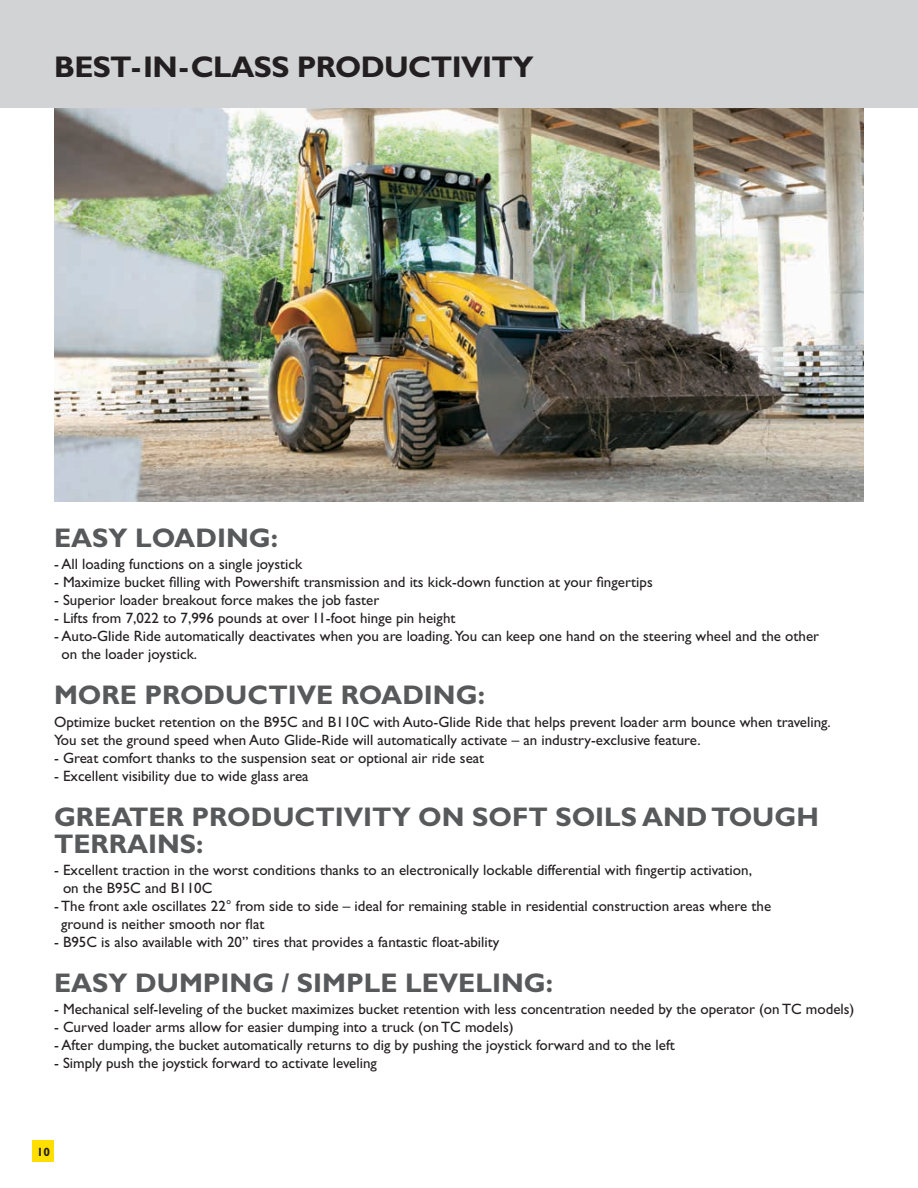
<style>
.page{position:relative;width:918px;height:1188px;background:#fff}
.page>*{position:absolute;margin:0;border:0;box-sizing:border-box;transform-origin:0 0}
.t1{font:700 30px "Gill Sans";letter-spacing:-.02em;color:#231f20}
.t2{font:700 27px/27px "Gill Sans";color:#58595b}
.t3{font:15px/18px "Gill Sans";color:#231f20}
.t4{font:700 12px "Gill Sans";color:#231f20}
</style>
<div class="page">
<img style="left:54px;top:108px;width:810px;height:393px">
<div style="left:33px;top:1141px;width:21px;height:21px;background:#ffde00"></div>
<div style="left:0;top:0;width:918px;height:108px;background:#d1d3d4"></div>
<h1 class="t1" style="left:54px;top:49px;width:481px">BEST -IN-CLASS PRODUCTIVITY</h1>
<h2 class="t2" style="left:54px;top:524px;width:226px">EASY LOADING:</h2>
<p class="t3" style="left:54px;top:555px;width:250px">- All loading functions on a single joystick</p>
<p class="t3" style="left:54px;top:573px;width:600px">- Maximize bucket filling with Powershift transmission and its kick-down function at your fingertips</p>
<p class="t3" style="left:54px;top:591px;width:327px">- Superior loader breakout force makes the job faster</p>
<p class="t3" style="left:54px;top:609px;width:403px">- Lifts from 7,022 to 7,996 pounds at over 11-foot hinge pin height</p>
<p class="t3" style="left:62px;top:627px;width:759px;text-indent:-8px">- Auto-Glide Ride automatically deactivates when you are loading. You can keep one hand on the steering wheel and the other on the loader joystick.</p>
<h2 class="t2" style="left:54px;top:682px;width:433px">MORE PRODUCTIVE ROADING:</h2>
<p class="t3" style="left:54px;top:713px;width:778px">Optimize bucket retention on the B95C and B110C with Auto-Glide Ride that helps prevent loader arm bounce when traveling.<br>You set the ground speed when Auto Glide-Ride will automatically activate – an industry-exclusive feature.</p>
<p class="t3" style="left:54px;top:749px;width:432px">- Great comfort thanks to the suspension seat or optional air ride seat</p>
<p class="t3" style="left:54px;top:767px;width:256px">- Excellent visibility due to wide glass area</p>
<h2 class="t2" style="left:54px;top:803px;width:766px">GREATER PRODUCTIVITY ON SOFT SOILS AND TOUGH<br>TERRAINS:</h2>
<p class="t3" style="left:63px;top:861px;width:690px;text-indent:-9px">- Excellent traction in the worst conditions thanks to an electronically lockable differential with fingertip activation, on the B95C and B110C</p>
<p class="t3" style="left:61px;top:897px;width:712px;text-indent:-7px">- The front axle oscillates 22° from side to side – ideal for remaining stable in residential construction areas where the ground is neither smooth nor flat</p>
<p class="t3" style="left:54px;top:933px;width:447px">- B95C is also available with 20” tires that provides a fantastic float-ability</p>
<h2 class="t2" style="left:54px;top:969px;width:37px">EASY</h2>
<h2 class="t2" style="left:135px;top:969px;width:42px">DUMPING</h2>
<h2 class="t2" style="left:282px;top:969px;width:49px">/ SIMPLE</h2>
<h2 class="t2" style="left:405px;top:969px;width:35px">LEVELING</h2>
<h2 class="t2" style="left:546px;top:969px;width:9px">:</h2>
<p class="t3" style="left:54px;top:1000px;width:802px">- Mechanical self-leveling of the bucket maximizes bucket retention with less concentration needed by the operator (on TC models)</p>
<p class="t3" style="left:54px;top:1018px;width:461px">- Curved loader arms allow for easier dumping into a truck (on TC models)</p>
<p class="t3" style="left:54px;top:1036px;width:622px">- After dumping, the bucket automatically returns to dig by pushing the joystick forward and to the left</p>
<p class="t3" style="left:54px;top:1054px;width:324px">- Simply push the joystick forward to activate leveling</p>
<p class="t4" style="left:37px;top:1145px;width:15px">10</p>
</div>
